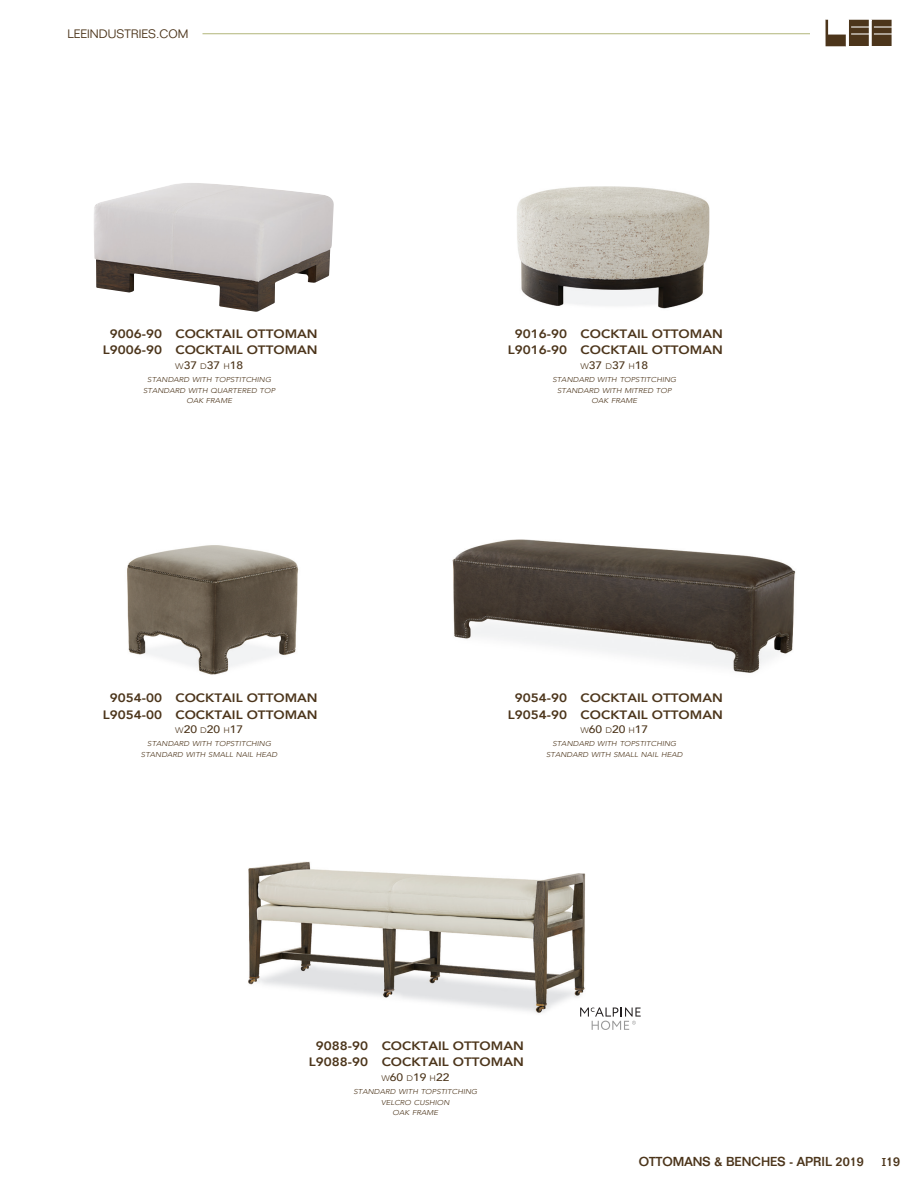
<style>
.page{position:relative;width:918px;height:1188px;background:#fff}
.page>*{position:absolute;margin:0;border:0;box-sizing:border-box;transform-origin:0 0}
.t1{font:500 12.75px "Folio";color:#4c351b}
.t2{font:800 12.15px/16.2px "Avenir";color:#4c351b;text-align:center;scale:1.11 1}
.t3{font:300 12px "Folio";color:#4c351b}
.t4{font:500 10.8px "Avenir";color:#4c351b;scale:1.11 1}
.t5{font:italic 300 7.05px/10.5px "Avenir";color:#4c351b;text-align:center;scale:1.11 1}
.s1{font-weight:300;font-size:8.1px}
.s2{font-family:"Rockwell Std";font-weight:400;font-size:11.7px}
</style>
<div class="page">
<img style="left:248px;top:861px;width:338px;height:152px">
<svg style="left:825px;top:20px;width:67px;height:27px"></svg>
<hr style="left:202px;top:33px;width:608px;height:1px;background:#b1b579">
<img style="left:94px;top:183px;width:240px;height:129px">
<img style="left:452px;top:539px;width:344px;height:134px">
<img style="left:127px;top:545px;width:172px;height:130px">
<img style="left:517px;top:186px;width:193px;height:123px">
<svg style="left:580px;top:1007px;width:61px;height:23px"></svg>
<h3 class="t3" style="left:68px;top:27px;width:122px">LEEINDUSTRIES.COM</h3>
<h2 class="t2" style="left:103px;top:326px;width:195px">9006-90 COCKTAIL OTTOMAN<br>L9006-90 COCKTAIL OTTOMAN</h2>
<h3 class="t4" style="left:175px;top:356px;width:63px"><span class="s1">W</span>37 <span class="s1">D</span>37 <span class="s1">H</span>18</h3>
<p class="t5" style="left:143px;top:375px;width:120px">STANDARD WITH TOPSTITCHING<br>STANDARD WITH QUARTERED TOP<br>OAK FRAME</p>
<h2 class="t2" style="left:103px;top:690px;width:195px">9054-00 COCKTAIL OTTOMAN<br>L9054-00 COCKTAIL OTTOMAN</h2>
<h3 class="t4" style="left:175px;top:720px;width:63px"><span class="s1">W</span>20 <span class="s1">D</span>20 <span class="s1">H</span>17</h3>
<p class="t5" style="left:141px;top:739px;width:124px">STANDARD WITH TOPSTITCHING<br>STANDARD WITH SMALL NAIL HEAD</p>
<h2 class="t2" style="left:508px;top:326px;width:195px">9016-90 COCKTAIL OTTOMAN<br>L9016-90 COCKTAIL OTTOMAN</h2>
<h3 class="t4" style="left:580px;top:356px;width:63px"><span class="s1">W</span>37 <span class="s1">D</span>37 <span class="s1">H</span>18</h3>
<p class="t5" style="left:552px;top:375px;width:113px">STANDARD WITH TOPSTITCHING<br>STANDARD WITH MITRED TOP<br>OAK FRAME</p>
<h2 class="t2" style="left:508px;top:690px;width:195px">9054-90 COCKTAIL OTTOMAN<br>L9054-90 COCKTAIL OTTOMAN</h2>
<h3 class="t4" style="left:580px;top:720px;width:63px"><span class="s1">W</span>60 <span class="s1">D</span>20 <span class="s1">H</span>17</h3>
<p class="t5" style="left:546px;top:739px;width:124px">STANDARD WITH TOPSTITCHING<br>STANDARD WITH SMALL NAIL HEAD</p>
<h2 class="t2" style="left:309px;top:1038px;width:195px">9088-90 COCKTAIL OTTOMAN<br>L9088-90 COCKTAIL OTTOMAN</h2>
<h3 class="t4" style="left:381px;top:1067px;width:63px"><span class="s1">W</span>60 <span class="s1">D</span>19 <span class="s1">H</span>22</h3>
<p class="t5" style="left:353px;top:1086px;width:113px">STANDARD WITH TOPSTITCHING<br>VELCRO CUSHION<br>OAK FRAME</p>
<h1 class="t1" style="left:639px;top:1154px;width:227px">OTTOMANS &amp; BENCHES - APRIL 2019</h1>
<h1 class="t1" style="left:882px;top:1154px;width:20px"><span class="s2">I</span>19</h1>
</div>
